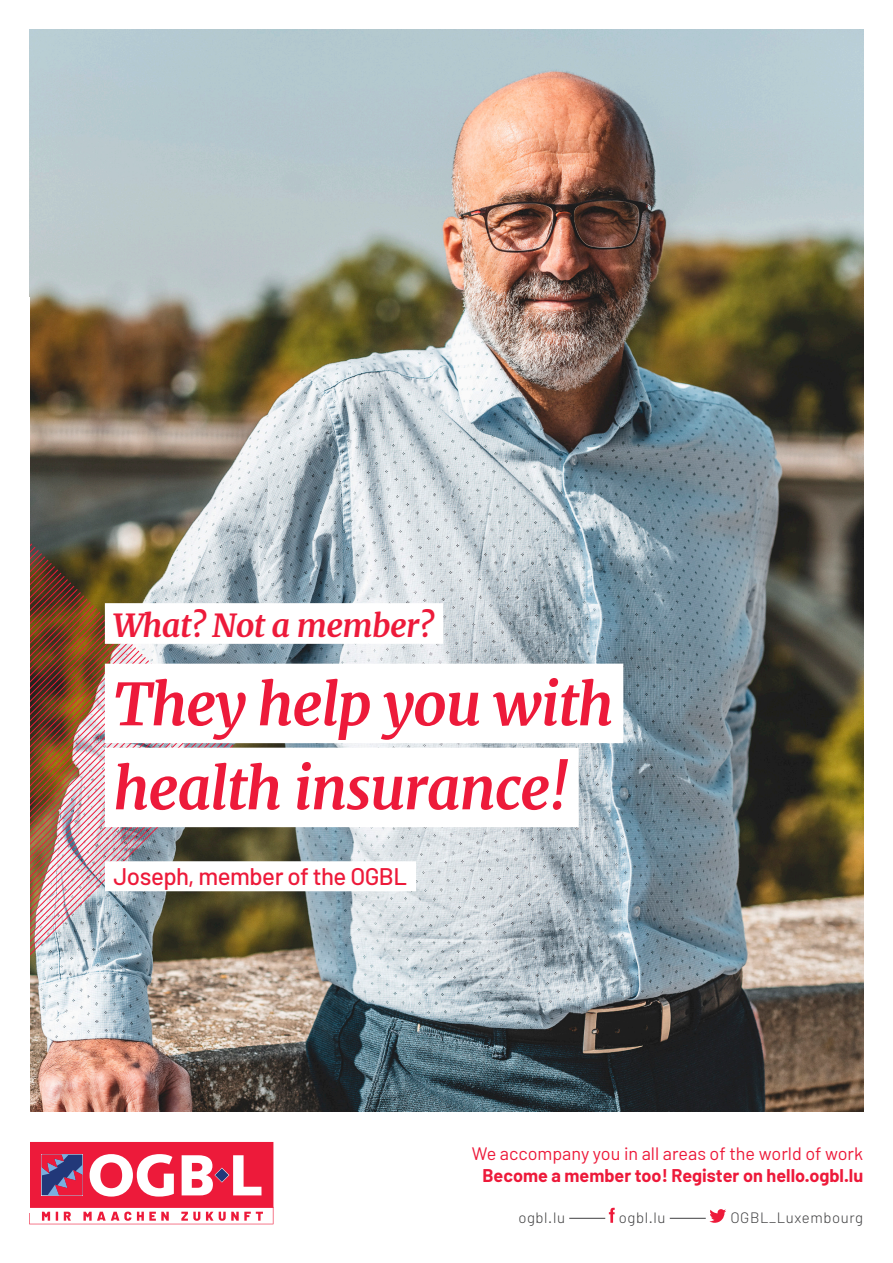
<style>
.page{position:relative;width:893px;height:1263px;background:#fff}
.page>*{position:absolute;margin:0;border:0;box-sizing:border-box;transform-origin:0 0}
.t1{font:italic 700 57.9px "Merriweather";letter-spacing:-.02em;color:#ed1a3a}
.t2{font:italic 700 31.95px "Merriweather";letter-spacing:-.02em;color:#ed1a3a}
.t3{font:500 24px "Barlow";letter-spacing:-.02em;color:#ed1a3a}
.t4{font:18px "Barlow";color:#ed1a3a}
.t5{font:700 18px "Barlow";color:#ed1a3a}
.t6{font:300 15px "Barlow";letter-spacing:.04em;color:#3e3e3f}
</style>
<div class="page">
<hr style="left:569px;top:1218px;width:36px;height:1px;background:#3e3e3f">
<hr style="left:670px;top:1218px;width:36px;height:1px;background:#3e3e3f">
<svg style="left:609px;top:1208px;width:6px;height:15px"></svg>
<svg style="left:709px;top:1209px;width:17px;height:14px"></svg>
<svg style="left:29px;top:1142px;width:244px;height:82px"></svg>
<img style="left:29px;top:30px;width:834px;height:1081px">
<img style="left:30px;top:312px;width:207px;height:872px">
<div style="left:0;top:298px;width:30px;height:915px;background:#fff"></div>
<div style="left:105px;top:664px;width:518px;height:79px;background:#fff"></div>
<div style="left:105px;top:748px;width:474px;height:79px;background:#fff"></div>
<div style="left:105px;top:861px;width:311px;height:30px;background:#fff"></div>
<div style="left:105px;top:603px;width:338px;height:41px;background:#fff"></div>
<p class="t2" style="left:113px;top:603px;width:322px">What? Not a member?</p>
<p class="t1" style="left:113px;top:664px;width:502px">They help you with</p>
<p class="t1" style="left:113px;top:748px;width:457px">health insurance!</p>
<p class="t3" style="left:113px;top:861px;width:295px">Joseph, member of the OGBL</p>
<p class="t4" style="left:472px;top:1142px;width:393px">We accompany you in all areas of the world of work</p>
<p class="t5" style="left:482px;top:1164px;width:382px">Become a member too! Register on hello.ogbl.lu</p>
<p class="t6" style="left:518px;top:1208px;width:48px">ogbl.lu</p>
<p class="t6" style="left:619px;top:1208px;width:48px">ogbl.lu</p>
<p class="t6" style="left:730px;top:1208px;width:134px">OGBL_Luxembourg</p>
</div>
